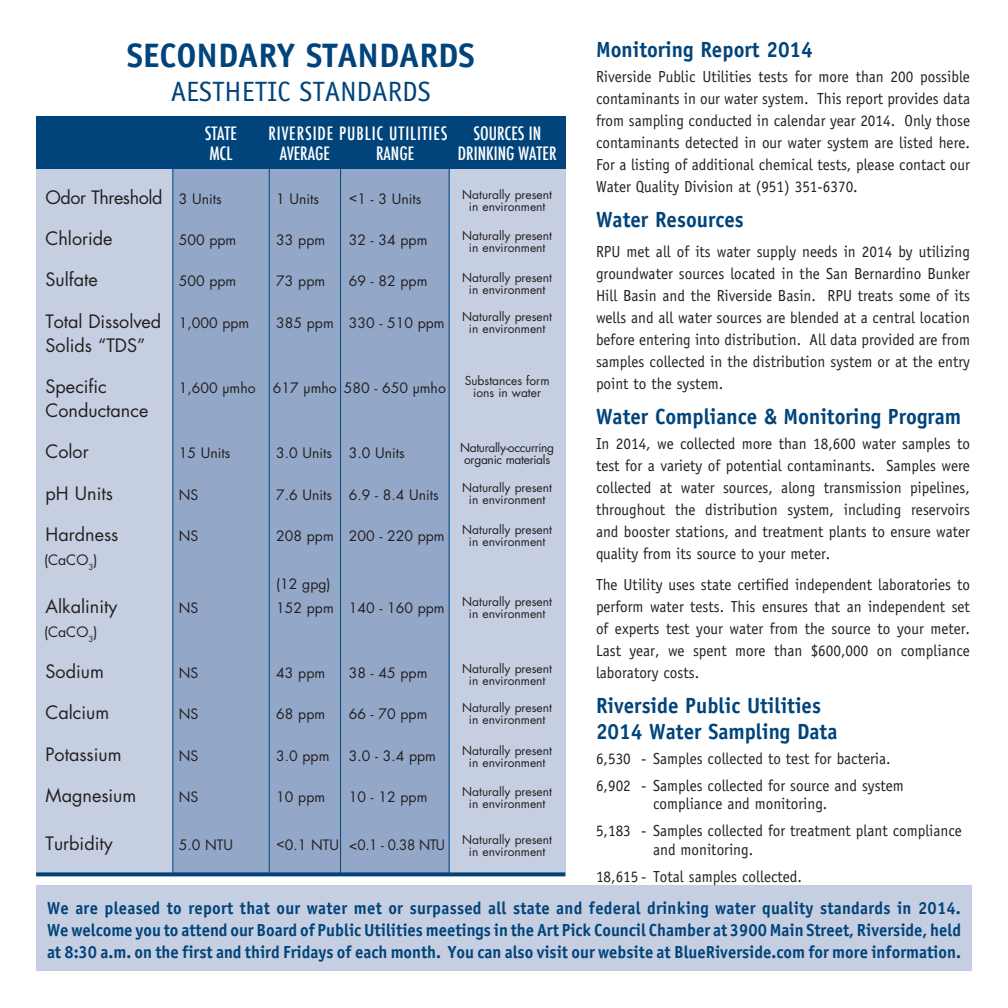
<style>
.page{position:relative;width:1008px;height:1008px;background:#fff}
.page>*{position:absolute;margin:0;border:0;box-sizing:border-box;transform-origin:0 0}
.t1{font:700 34px "Officina Sans";color:#00447b}
.t2{font:28px "Officina Sans";color:#00447b}
.t3{font:700 22px/26.4px "Officina Sans";color:#00447b;scale:.95 1}
.t4{font:18px "Futura";color:#231f20}
.t5{font:500 condensed 18px/20px "Futura";color:#fff;text-align:center}
.t6{font:500 condensed 18px "Futura";letter-spacing:.05em;color:#fff}
.t7{font:18px "Futura";letter-spacing:-.025em;color:#231f20}
.t8{font:700 17.6px/22px "Officina Sans";color:#00447b;text-align:justify;scale:.95 1}
.t9{font:16px/22px "Officina Sans";color:#231f20;text-align:justify;scale:.95 1}
.t10{font:14px "Futura";color:#231f20}
.t11{font:12px "Futura";color:#231f20}
.t12{font:12px/12px "Futura";letter-spacing:-.025em;color:#231f20;text-align:center}
.s1{font-size:14px}
</style>
<div class="page">
<div style="left:36px;top:126px;width:529px;height:749px;background:#c6cfe2"></div>
<div style="left:174px;top:118px;width:276px;height:757px;background:#93a7c8"></div>
<hr style="left:269px;top:160px;width:1px;height:715px;background:#00447b">
<hr style="left:340px;top:160px;width:1px;height:714px;background:#00447b">
<hr style="left:449px;top:160px;width:1px;height:714px;background:#00447b">
<svg style="left:36px;top:872px;width:529px;height:4px;background:#104f83"></svg>
<hr style="left:172px;top:149px;width:1px;height:725px;background:#00447b">
<div style="left:36px;top:885px;width:936px;height:85px;background:#c6cfe2"></div>
<div style="left:36px;top:117px;width:529px;height:52px;background:#00447b"></div>
<p class="t1" style="left:127px;top:34px;width:350px">SECONDARY STANDARDS</p>
<p class="t2" style="left:171px;top:75px;width:262px">AESTHETIC STANDARDS</p>
<p class="t5" style="left:205px;top:123px;width:34px">STATE</p>
<p class="t5" style="left:209px;top:143px;width:25px">MCL</p>
<p class="t5" style="left:280px;top:143px;width:52px">AVERAGE</p>
<p class="t5" style="left:376px;top:143px;width:40px">RANGE</p>
<p class="t6" style="left:268px;top:122px;width:181px">RIVERSIDE PUBLIC UTILITIES</p>
<p class="t5" style="left:458px;top:123px;width:100px">SOURCES IN<br>DRINKING WATER</p>
<p class="t7" style="left:46px;top:185px;width:178px">Odor Threshold <span class="s1">3 Units</span></p>
<p class="t10" style="left:276px;top:189px;width:44px">1 Units</p>
<p class="t10" style="left:349px;top:189px;width:74px">&lt;1 - 3 Units</p>
<p class="t4" style="left:46px;top:226px;width:69px">Chloride</p>
<p class="t10" style="left:179px;top:230px;width:59px">500 ppm</p>
<p class="t10" style="left:276px;top:230px;width:50px">33 ppm</p>
<p class="t10" style="left:349px;top:230px;width:80px">32 - 34 ppm</p>
<p class="t4" style="left:46px;top:267px;width:54px">Sulfate</p>
<p class="t10" style="left:179px;top:272px;width:59px">500 ppm</p>
<p class="t10" style="left:276px;top:272px;width:50px">73 ppm</p>
<p class="t10" style="left:349px;top:272px;width:80px">69 - 82 ppm</p>
<p class="t4" style="left:45px;top:309px;width:205px">Total Dissolved <span class="s1">1,000 ppm</span></p>
<p class="t10" style="left:276px;top:313px;width:170px">385 ppm 330 - 510 ppm</p>
<p class="t4" style="left:46px;top:333px;width:101px">Solids “TDS”</p>
<p class="t4" style="left:46px;top:374px;width:63px">Specific</p>
<p class="t10" style="left:179px;top:378px;width:269px">1,600 µmho 617 µmho 580 - 650 µmho</p>
<p class="t4" style="left:46px;top:398px;width:104px">Conductance</p>
<p class="t4" style="left:46px;top:439px;width:45px">Color</p>
<p class="t10" style="left:179px;top:444px;width:53px">15 Units</p>
<p class="t10" style="left:276px;top:444px;width:130px">3.0 Units 3.0 Units</p>
<p class="t4" style="left:46px;top:481px;width:69px">pH Units</p>
<p class="t10" style="left:179px;top:485px;width:21px">NS</p>
<p class="t10" style="left:276px;top:485px;width:164px">7.6 Units 6.9 - 8.4 Units</p>
<p class="t4" style="left:46px;top:522px;width:74px">Hardness</p>
<p class="t10" style="left:179px;top:526px;width:21px">NS</p>
<p class="t10" style="left:276px;top:526px;width:170px">208 ppm 200 - 220 ppm</p>
<p class="t10" style="left:44px;top:550px;width:55px">(CaCO<sub>3</sub>)</p>
<p class="t10" style="left:276px;top:574px;width:56px">(12 gpg)</p>
<p class="t4" style="left:46px;top:594px;width:73px">Alkalinity</p>
<p class="t10" style="left:179px;top:598px;width:21px">NS</p>
<p class="t10" style="left:276px;top:598px;width:170px">152 ppm 140 - 160 ppm</p>
<p class="t10" style="left:44px;top:622px;width:55px">(CaCO<sub>3</sub>)</p>
<p class="t4" style="left:46px;top:659px;width:60px">Sodium</p>
<p class="t10" style="left:179px;top:663px;width:21px">NS</p>
<p class="t10" style="left:276px;top:663px;width:50px">43 ppm</p>
<p class="t10" style="left:349px;top:663px;width:80px">38 - 45 ppm</p>
<p class="t4" style="left:46px;top:700px;width:65px">Calcium</p>
<p class="t10" style="left:179px;top:705px;width:21px">NS</p>
<p class="t10" style="left:276px;top:705px;width:50px">68 ppm</p>
<p class="t10" style="left:349px;top:705px;width:80px">66 - 70 ppm</p>
<p class="t4" style="left:46px;top:742px;width:77px">Potassium</p>
<p class="t10" style="left:179px;top:746px;width:21px">NS</p>
<p class="t10" style="left:276px;top:746px;width:55px">3.0 ppm</p>
<p class="t10" style="left:349px;top:746px;width:89px">3.0 - 3.4 ppm</p>
<p class="t4" style="left:46px;top:783px;width:92px">Magnesium</p>
<p class="t10" style="left:179px;top:787px;width:21px">NS</p>
<p class="t10" style="left:276px;top:787px;width:50px">10 ppm</p>
<p class="t10" style="left:349px;top:787px;width:80px">10 - 12 ppm</p>
<p class="t4" style="left:46px;top:831px;width:69px">Turbidity</p>
<p class="t10" style="left:179px;top:835px;width:56px">5.0 NTU</p>
<p class="t10" style="left:276px;top:835px;width:170px">&lt;0.1 NTU &lt;0.1 - 0.38 NTU</p>
<p class="t11" style="left:462px;top:186px;width:91px">Naturally present</p>
<p class="t11" style="left:469px;top:198px;width:78px">in environment</p>
<p class="t11" style="left:462px;top:227px;width:91px">Naturally present</p>
<p class="t11" style="left:469px;top:239px;width:78px">in environment</p>
<p class="t11" style="left:462px;top:269px;width:91px">Naturally present</p>
<p class="t11" style="left:469px;top:281px;width:78px">in environment</p>
<p class="t11" style="left:462px;top:309px;width:91px">Naturally present</p>
<p class="t11" style="left:469px;top:321px;width:78px">in environment</p>
<p class="t11" style="left:465px;top:373px;width:86px">Substances form</p>
<p class="t11" style="left:473px;top:385px;width:69px">ions in water</p>
<p class="t12" style="left:460px;top:442px;width:96px">Naturally-occurring organic materials</p>
<p class="t11" style="left:462px;top:479px;width:91px">Naturally present</p>
<p class="t11" style="left:469px;top:491px;width:78px">in environment</p>
<p class="t11" style="left:462px;top:521px;width:91px">Naturally present</p>
<p class="t11" style="left:469px;top:533px;width:78px">in environment</p>
<p class="t11" style="left:462px;top:594px;width:91px">Naturally present</p>
<p class="t11" style="left:469px;top:606px;width:78px">in environment</p>
<p class="t11" style="left:462px;top:660px;width:91px">Naturally present</p>
<p class="t11" style="left:469px;top:672px;width:78px">in environment</p>
<p class="t11" style="left:462px;top:700px;width:91px">Naturally present</p>
<p class="t11" style="left:469px;top:712px;width:78px">in environment</p>
<p class="t11" style="left:462px;top:742px;width:91px">Naturally present</p>
<p class="t11" style="left:469px;top:754px;width:78px">in environment</p>
<p class="t11" style="left:462px;top:783px;width:91px">Naturally present</p>
<p class="t11" style="left:469px;top:795px;width:78px">in environment</p>
<p class="t11" style="left:462px;top:831px;width:91px">Naturally present</p>
<p class="t11" style="left:469px;top:843px;width:78px">in environment</p>
<p class="t3" style="left:596px;top:36px;width:230px">Monitoring Report 2014</p>
<p class="t9" style="left:596px;top:65px;width:395px">Riverside Public Utilities tests for more than 200 possible contaminants in our water system. This report provides data from sampling conducted in calendar year 2014. Only those contaminants detected in our water system are listed here.<br>For a listing of additional chemical tests, please contact our Water Quality Division at (951) 351-6370.</p>
<p class="t3" style="left:596px;top:206px;width:157px">Water Resources</p>
<p class="t9" style="left:596px;top:241px;width:395px">RPU met all of its water supply needs in 2014 by utilizing groundwater sources located in the San Bernardino Bunker Hill Basin and the Riverside Basin. RPU treats some of its wells and all water sources are blended at a central location before entering into distribution. All data provided are from samples collected in the distribution system or at the entry point to the system.</p>
<p class="t3" style="left:596px;top:403px;width:386px">Water Compliance &amp; Monitoring Program</p>
<p class="t9" style="left:596px;top:433px;width:395px">In 2014, we collected more than 18,600 water samples to test for a variety of potential contaminants. Samples were collected at water sources, along transmission pipelines, throughout the distribution system, including reservoirs and booster stations, and treatment plants to ensure water quality from its source to your meter.</p>
<p class="t9" style="left:596px;top:573px;width:395px">The Utility uses state certified independent laboratories to perform water tests. This ensures that an independent set of experts test your water from the source to your meter.<br>Last year, we spent more than $600,000 on compliance laboratory costs.</p>
<p class="t3" style="left:596px;top:692px;width:256px">Riverside Public Utilities<br>2014 Water Sampling Data</p>
<p class="t9" style="left:596px;top:747px;width:312px">6,530 - Samples collected to test for bacteria.</p>
<p class="t9" style="left:653px;top:776px;width:266px;line-height:18.4px;text-indent:-57px">6,902 - Samples collected for source and system compliance and monitoring.</p>
<p class="t9" style="left:653px;top:822px;width:327px;line-height:18.4px;text-indent:-57px">5,183 - Samples collected for treatment plant compliance and monitoring.</p>
<p class="t9" style="left:596px;top:865px;width:218px">18,615 - Total samples collected.</p>
<p class="t8" style="left:47px;top:896px;width:964px">We are pleased to report that our water met or surpassed all state and federal drinking water quality standards in 2014.<br>We welcome you to attend our Board of Public Utilities meetings in the Art Pick Council Chamber at 3900 Main Street, Riverside, held at 8:30 a.m. on the first and third Fridays of each month. You can also visit our website at BlueRiverside.com for more information.</p>
</div>
